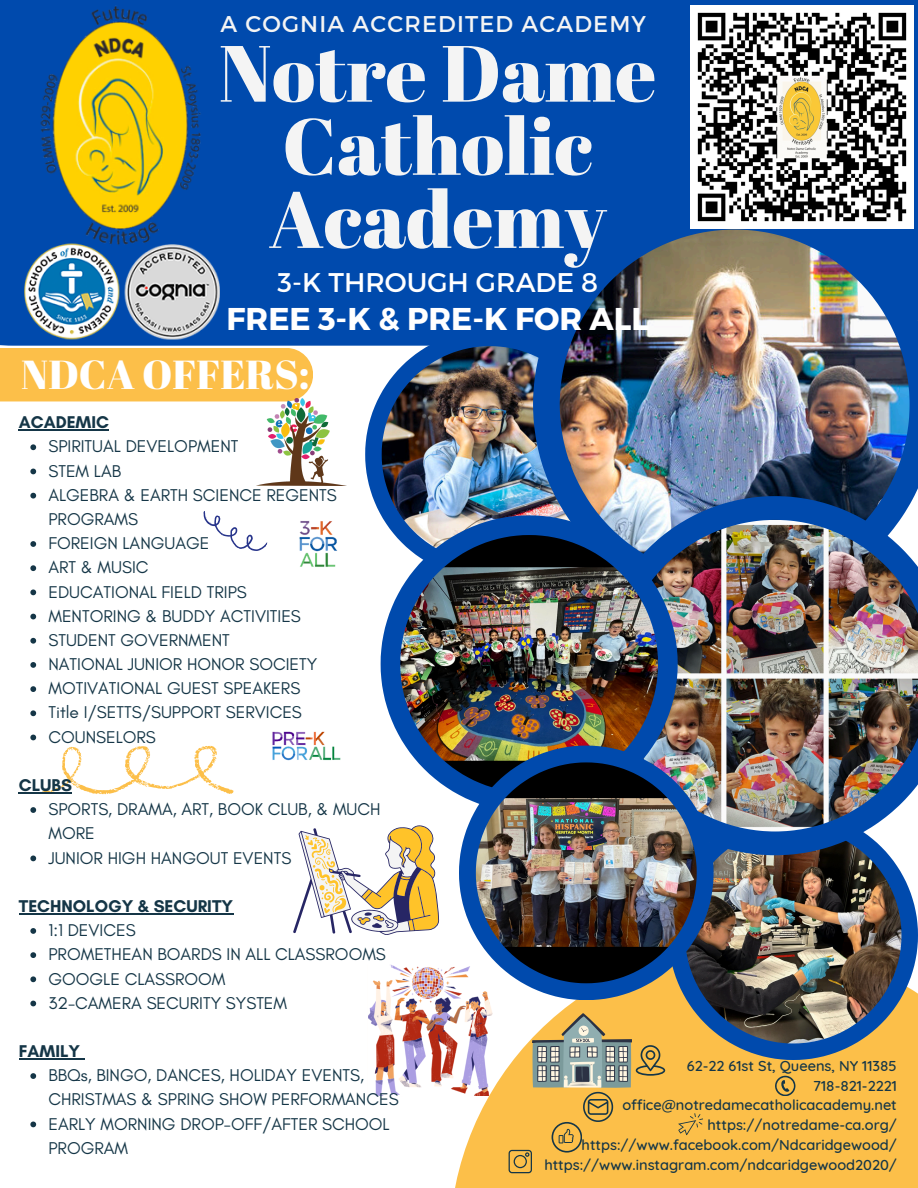
<style>
.page{position:relative;width:918px;height:1188px;background:#fff}
.page>*{position:absolute;margin:0;border:0;box-sizing:border-box;transform-origin:0 0}
.t1{font:79.5px/73.2px "Abril Fatface";color:#f4f4f4;text-align:center}
.t2{font:40.5px "Abril Fatface";color:#fff}
.t3{font:700 31.5px "Montserrat";color:#fff}
.t4{font:27px "Montserrat";color:#fff}
.t5{font:22.8px "Montserrat";letter-spacing:.05em;color:#f4f4f4}
.t6{font:17.4px/24.2px "Glacial Indifference";color:#153647}
.t7{font:700 17.4px "Glacial Indifference";color:#153647}
.t8{font:500 14.55px "Quicksand";color:#153647}
</style>
<div class="page">
<div style="left:0;top:0;width:918px;height:346px;background:#004aad"></div>
<img style="left:368px;top:965px;width:81px;height:131px">
<svg style="left:449px;top:966px;width:469px;height:222px;background:#f9c464"></svg>
<div style="left:0;top:348px;width:313px;height:53px;background:#fcbf49"></div>
<img style="left:31px;top:0;width:185px;height:239px">
<svg style="left:365px;top:330px;width:168px;height:185px;fill:#004aad"></svg>
<img style="left:382px;top:346px;width:151px;height:169px">
<svg style="left:669px;top:872px;width:249px;height:188px;background:#9f987b"></svg>
<img style="left:685px;top:855px;width:216px;height:188px">
<svg style="left:533px;top:203px;width:385px;height:312px;background:#0c50ac"></svg>
<img style="left:560px;top:230px;width:350px;height:285px">
<svg style="left:595px;top:496px;width:323px;height:359px;background:#416fad"></svg>
<img style="left:678px;top:520px;width:240px;height:311px">
<img style="left:691px;top:6px;width:222px;height:223px">
<svg style="left:42px;top:746px;width:191px;height:48px"></svg>
<hr style="left:19px;top:429px;width:90px;height:2px;background:#153647">
<svg style="left:30px;top:444px;width:6px;height:6px"></svg>
<svg style="left:30px;top:469px;width:6px;height:5px"></svg>
<svg style="left:30px;top:493px;width:6px;height:6px"></svg>
<svg style="left:30px;top:541px;width:6px;height:6px"></svg>
<svg style="left:30px;top:565px;width:6px;height:6px"></svg>
<svg style="left:30px;top:589px;width:6px;height:6px"></svg>
<svg style="left:30px;top:614px;width:6px;height:5px"></svg>
<svg style="left:30px;top:638px;width:6px;height:6px"></svg>
<svg style="left:30px;top:662px;width:6px;height:6px"></svg>
<svg style="left:30px;top:686px;width:6px;height:6px"></svg>
<svg style="left:30px;top:710px;width:6px;height:6px"></svg>
<svg style="left:30px;top:735px;width:6px;height:5px"></svg>
<hr style="left:19px;top:792px;width:53px;height:1px;background:#153647">
<svg style="left:30px;top:807px;width:6px;height:6px"></svg>
<svg style="left:30px;top:856px;width:6px;height:5px"></svg>
<hr style="left:19px;top:913px;width:214px;height:1px;background:#153647">
<svg style="left:30px;top:928px;width:6px;height:6px"></svg>
<svg style="left:30px;top:952px;width:6px;height:6px"></svg>
<svg style="left:30px;top:976px;width:6px;height:6px"></svg>
<svg style="left:30px;top:1001px;width:6px;height:5px"></svg>
<hr style="left:19px;top:1058px;width:61px;height:1px;background:#153647">
<svg style="left:30px;top:1073px;width:6px;height:6px"></svg>
<svg style="left:30px;top:1122px;width:6px;height:5px"></svg>
<img style="left:381px;top:515px;width:297px;height:280px">
<img style="left:400px;top:535px;width:258px;height:258px">
<img style="left:459px;top:746px;width:255px;height:254px">
<img style="left:476px;top:762px;width:221px;height:221px">
<svg style="left:775px;top:1076px;width:20px;height:20px"></svg>
<svg style="left:677px;top:1113px;width:26px;height:24px"></svg>
<img style="left:272px;top:731px;width:69px;height:30px">
<svg style="left:203px;top:511px;width:65px;height:40px"></svg>
<img style="left:299px;top:520px;width:39px;height:47px">
<img style="left:19px;top:239px;width:207px;height:104px">
<svg style="left:293px;top:825px;width:146px;height:110px"></svg>
<img style="left:256px;top:399px;width:85px;height:86px">
<svg style="left:509px;top:1013px;width:156px;height:160px;background:#dab665"></svg>
<p class="t5" style="left:220px;top:9px;width:427px">A COGNIA ACCREDITED ACADEMY</p>
<p class="t1" style="left:219px;top:35px;width:439px">Notre Dame<br>Catholic<br>Academy</p>
<p class="t4" style="left:278px;top:265px;width:322px">3-K THROUGH GRADE 8</p>
<p class="t3" style="left:227px;top:298px;width:424px">FREE 3-K &amp; PRE-K FOR ALL</p>
<p class="t2" style="left:21px;top:346px;width:290px">NDCA OFFERS:</p>
<p class="t7" style="left:19px;top:412px;width:92px">ACADEMIC</p>
<p class="t6" style="left:48px;top:434px;width:192px">SPIRITUAL DEVELOPMENT</p>
<p class="t6" style="left:48px;top:458px;width:74px">STEM LAB</p>
<p class="t6" style="left:48px;top:483px;width:290px">ALGEBRA &amp; EARTH SCIENCE REGENTS<br>PROGRAMS</p>
<p class="t6" style="left:48px;top:531px;width:163px">FOREIGN LANGUAGE</p>
<p class="t6" style="left:48px;top:555px;width:102px">ART &amp; MUSIC</p>
<p class="t6" style="left:48px;top:579px;width:200px">EDUCATIONAL FIELD TRIPS</p>
<p class="t6" style="left:48px;top:604px;width:254px">MENTORING &amp; BUDDY ACTIVITIES</p>
<p class="t6" style="left:48px;top:628px;width:183px">STUDENT GOVERNMENT</p>
<p class="t6" style="left:48px;top:652px;width:270px">NATIONAL JUNIOR HONOR SOCIETY</p>
<p class="t6" style="left:48px;top:676px;width:253px">MOTIVATIONAL GUEST SPEAKERS</p>
<p class="t6" style="left:48px;top:700px;width:255px">Title I/SETTS/SUPPORT SERVICES</p>
<h6 class="t6" style="left:48px;top:724px;width:109px">COUNSELORS</h6>
<p class="t7" style="left:19px;top:775px;width:55px">CLUBS</p>
<p class="t6" style="left:48px;top:797px;width:334px">SPORTS, DRAMA, ART, BOOK CLUB, &amp; MUCH<br>MORE</p>
<h6 class="t6" style="left:48px;top:845px;width:244px">JUNIOR HIGH HANGOUT EVENTS</h6>
<p class="t7" style="left:19px;top:895px;width:216px">TECHNOLOGY &amp; SECURITY</p>
<p class="t6" style="left:48px;top:918px;width:89px">1:1 DEVICES</p>
<p class="t6" style="left:48px;top:942px;width:339px">PROMETHEAN BOARDS IN ALL CLASSROOMS</p>
<p class="t6" style="left:48px;top:966px;width:179px">GOOGLE CLASSROOM</p>
<h6 class="t6" style="left:48px;top:991px;width:240px">32-CAMERA SECURITY SYSTEM</h6>
<p class="t7" style="left:19px;top:1041px;width:63px">FAMILY</p>
<p class="t6" style="left:48px;top:1063px;width:352px">BBQs, BINGO, DANCES, HOLIDAY EVENTS,<br>CHRISTMAS &amp; SPRING SHOW PERFORMANCES</p>
<p class="t6" style="left:48px;top:1111px;width:343px">EARLY MORNING DROP-OFF/AFTER SCHOOL<br>PROGRAM</p>
<h5 class="t8" style="left:687px;top:1057px;width:212px">62-22 61st St, Queens, NY 11385</h5>
<h1 class="t8" style="left:813px;top:1076px;width:85px">718-821-2221</h1>
<h4 class="t8" style="left:622px;top:1096px;width:276px">office@notredamecatholicacademy.net</h4>
<h3 class="t8" style="left:708px;top:1116px;width:191px">https://notredame-ca.org/</h3>
<p class="t8" style="left:582px;top:1135px;width:317px">https://www.facebook.com/Ndcaridgewood/</p>
<p class="t8" style="left:544px;top:1155px;width:354px">https://www.instagram.com/ndcaridgewood2020/</p>
</div>
